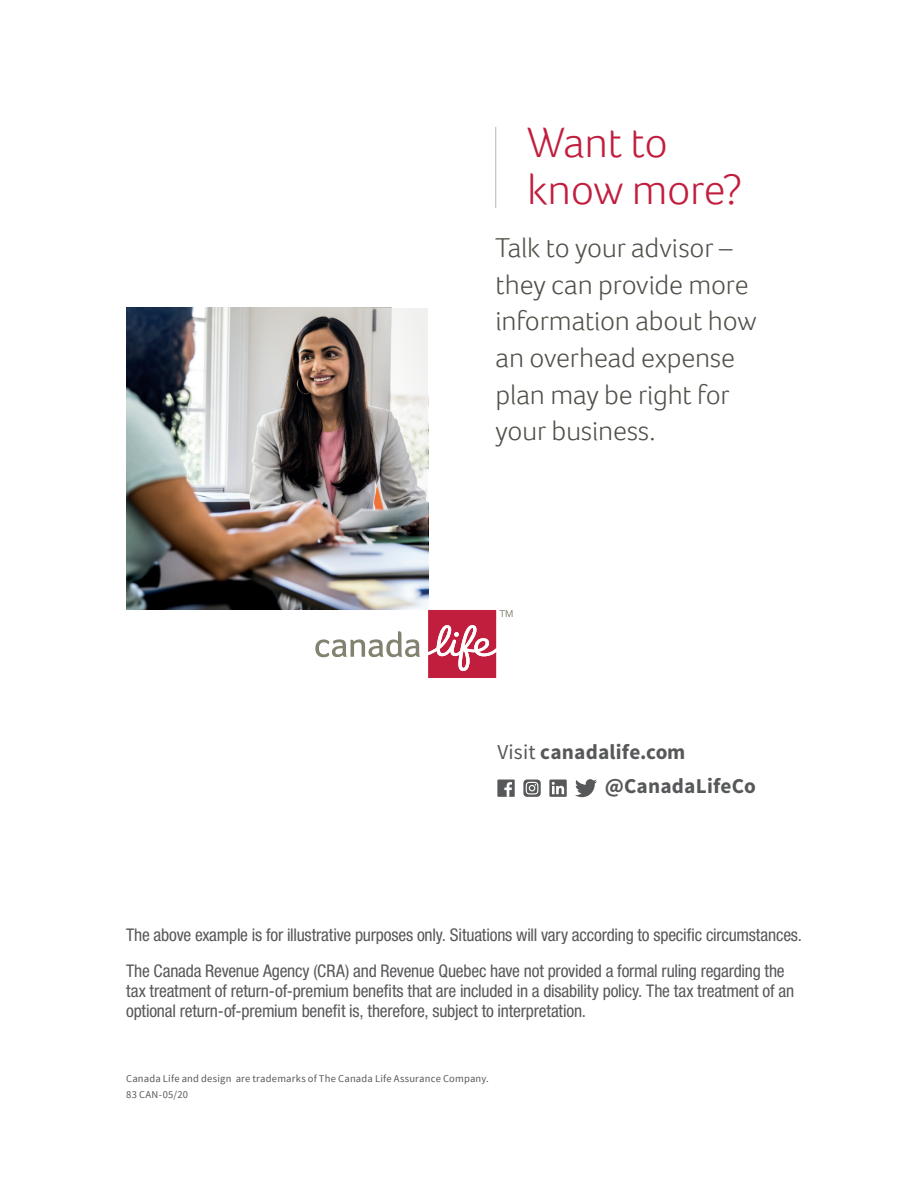
<style>
.page{position:relative;width:914px;height:1197px;background:#fff}
.page>*{position:absolute;margin:0;border:0;box-sizing:border-box;transform-origin:0 0}
.t1{font:300 43.75px/47.2px "Foco";letter-spacing:-.015em;color:#c11e3e}
.t2{font:300 28px/36.8px "Foco";letter-spacing:-.01em;color:#505149}
.t3{font:700 21.18px "Source Sans Pro";letter-spacing:.01em;color:#57585a}
.t4{font:condensed 17.5px/35.9px "Helvetica Neue LT Std";letter-spacing:-.01em;color:#57585a}
.t5{font:10.5px/16.4px "Source Sans Pro";letter-spacing:.02em;color:#57585a}
.s1{font-weight:400}
</style>
<div class="page">
<div style="left:497px;top:780px;width:17px;height:17px;background:#57585a"></div>
<svg style="left:504px;top:782px;width:8px;height:15px"></svg>
<svg style="left:549px;top:780px;width:17px;height:17px"></svg>
<svg style="left:575px;top:779px;width:22px;height:18px"></svg>
<svg style="left:523px;top:780px;width:17px;height:17px"></svg>
<svg style="left:525px;top:782px;width:13px;height:13px"></svg>
<svg style="left:315px;top:631px;width:105px;height:26px"></svg>
<svg style="left:428px;top:610px;width:84px;height:68px"></svg>
<hr style="left:495px;top:127px;width:1px;height:81px;background:#b9b6ac">
<img style="left:126px;top:308px;width:205px;height:302px">
<img style="left:331px;top:308px;width:97px;height:302px">
<h1 class="t1" style="left:527px;top:118px;width:217px">Want to know more?</h1>
<h2 class="t2" style="left:495px;top:229px;width:262px">Talk to your advisor – they can provide more information about how an overhead expense plan may be right for your business.</h2>
<p class="t3" style="left:497px;top:738px;width:189px"><span class="s1">Visit</span> canadalife.com</p>
<p class="t3" style="left:604px;top:773px;width:153px">@CanadaLifeCo</p>
<p class="t4" style="left:126px;top:917px;width:677px">The above example is for illustrative purposes only. Situations will vary according to specific circumstances.<br>The Canada Revenue Agency (CRA) and Revenue Quebec have not provided a formal ruling regarding the</p>
<p class="t4" style="left:126px;top:981px;width:669px;line-height:20.1px">tax treatment of return-of-premium benefits that are included in a disability policy. The tax treatment of an optional return-of-premium benefit is, therefore, subject to interpretation.</p>
<p class="t5" style="left:126px;top:1070px;width:364px">Canada Life and design are trademarks of The Canada Life Assurance Company.<br>83 CAN-05/20</p>
</div>
